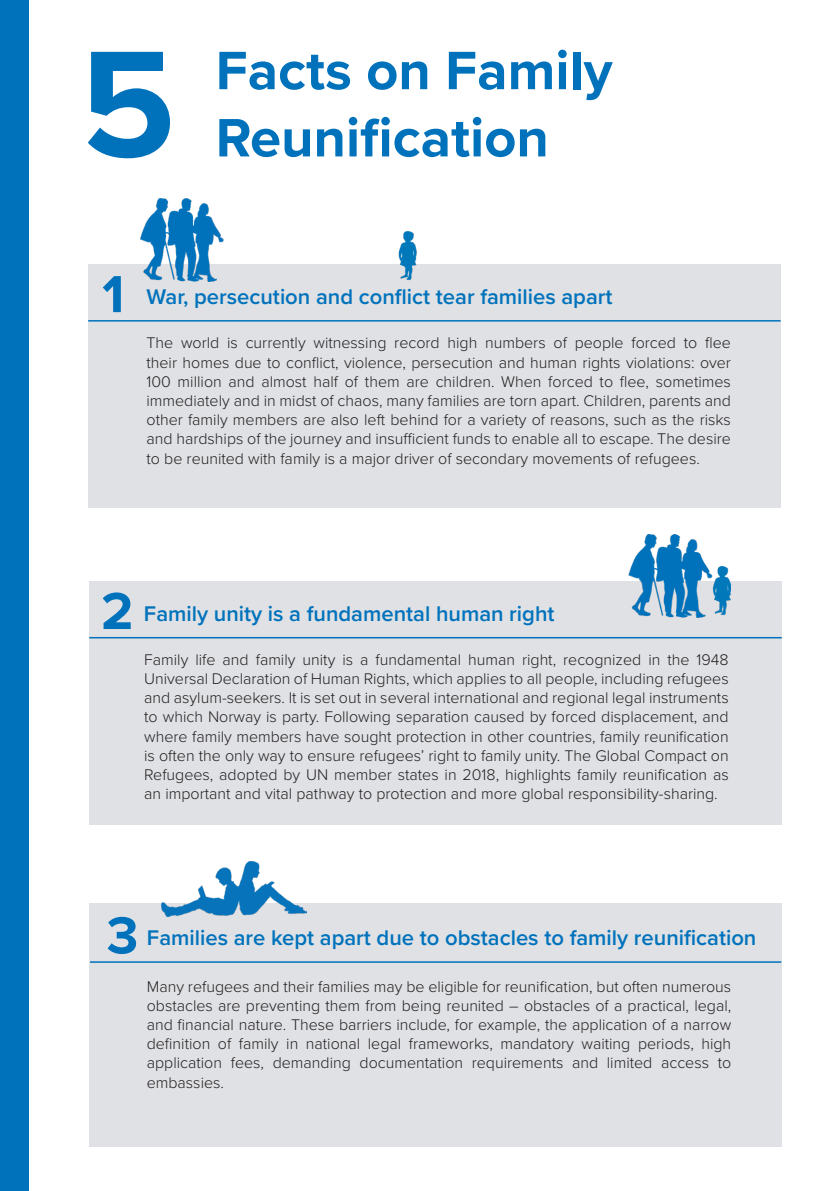
<style>
.page{position:relative;width:840px;height:1191px;background:#fff}
.page>*{position:absolute;margin:0;border:0;box-sizing:border-box;transform-origin:0 0}
.Image_Caption_-_Alig{font:700 156.8px "Proxima Nova";color:#0072bc}
.Image_Caption_-_Alig-2{font:700 56px/67.2px "Proxima Nova";color:#0072bc}
.Image_Caption_-_Alig-3{font:700 54px "Proxima Nova";color:#0072bc}
.Image_Caption_-_Alig-4{font:600 22px "Proxima Nova";color:#0072bc}
.Image_Caption_-_Alig-5{font:300 16px/19.2px "Proxima Nova";color:#231f20;text-align:justify}
</style>
<div class="page">
<div style="left:0;top:0;width:28px;height:1191px;background:#0072bc"></div>
<div style="left:89px;top:264px;width:691px;height:243px;background:#dfe1e4"></div>
<hr style="left:88px;top:320px;width:692px;height:1px;background:#0072bc">
<img style="left:140px;top:198px;width:277px;height:83px">
<div style="left:89px;top:580px;width:692px;height:244px;background:#dfe1e4"></div>
<hr style="left:89px;top:637px;width:692px;height:1px;background:#0072bc">
<img style="left:596px;top:535px;width:134px;height:82px">
<div style="left:89px;top:903px;width:691px;height:243px;background:#dfe1e4"></div>
<img style="left:161px;top:861px;width:145px;height:56px">
<hr style="left:90px;top:961px;width:690px;height:1px;background:#0072bc">
<p class="Image_Caption_-_Alig" style="left:80px;top:-13px;width:97px">5</p>
<p class="Image_Caption_-_Alig-2" style="left:215px;top:36px;width:398px">Facts on Family<br>Reunification</p>
<p class="Image_Caption_-_Alig-3" style="left:102px;top:254px;width:24px">1</p>
<p class="Image_Caption_-_Alig-4" style="left:146px;top:280px;width:467px">War, persecution and conflict tear families apart</p>
<p class="Image_Caption_-_Alig-5" style="left:146px;top:332px;width:585px">The world is currently witnessing record high numbers of people forced to flee their homes due to conflict, violence, persecution and human rights violations: over 100 million and almost half of them are children. When forced to flee, sometimes immediately and in midst of chaos, many families are torn apart. Children, parents and other family members are also left behind for a variety of reasons, such as the risks and hardships of the journey and insufficient funds to enable all to escape. The desire to be reunited with family is a major driver of secondary movements of refugees.</p>
<p class="Image_Caption_-_Alig-3" style="left:101px;top:571px;width:34px">2</p>
<p class="Image_Caption_-_Alig-4" style="left:144px;top:597px;width:412px">Family unity is a fundamental human right</p>
<p class="Image_Caption_-_Alig-5" style="left:144px;top:649px;width:585px">Family life and family unity is a fundamental human right, recognized in the 1948<br>Universal Declaration of Human Rights, which applies to all people, including refugees and asylum-seekers. It is set out in several international and regional legal instruments to which Norway is party. Following separation caused by forced displacement, and where family members have sought protection in other countries, family reunification is often the only way to ensure refugees’ right to family unity. The Global Compact on Refugees, adopted by UN member states in 2018, highlights family reunification as an important and vital pathway to protection and more global responsibility-sharing.</p>
<p class="Image_Caption_-_Alig-3" style="left:106px;top:895px;width:33px">3</p>
<p class="Image_Caption_-_Alig-4" style="left:147px;top:921px;width:610px">Families are kept apart due to obstacles to family reunification</p>
<p class="Image_Caption_-_Alig-5" style="left:147px;top:975px;width:585px">Many refugees and their families may be eligible for reunification, but often numerous obstacles are preventing them from being reunited – obstacles of a practical, legal, and financial nature. These barriers include, for example, the application of a narrow definition of family in national legal frameworks, mandatory waiting periods, high application fees, demanding documentation requirements and limited access to embassies.</p>
</div>
